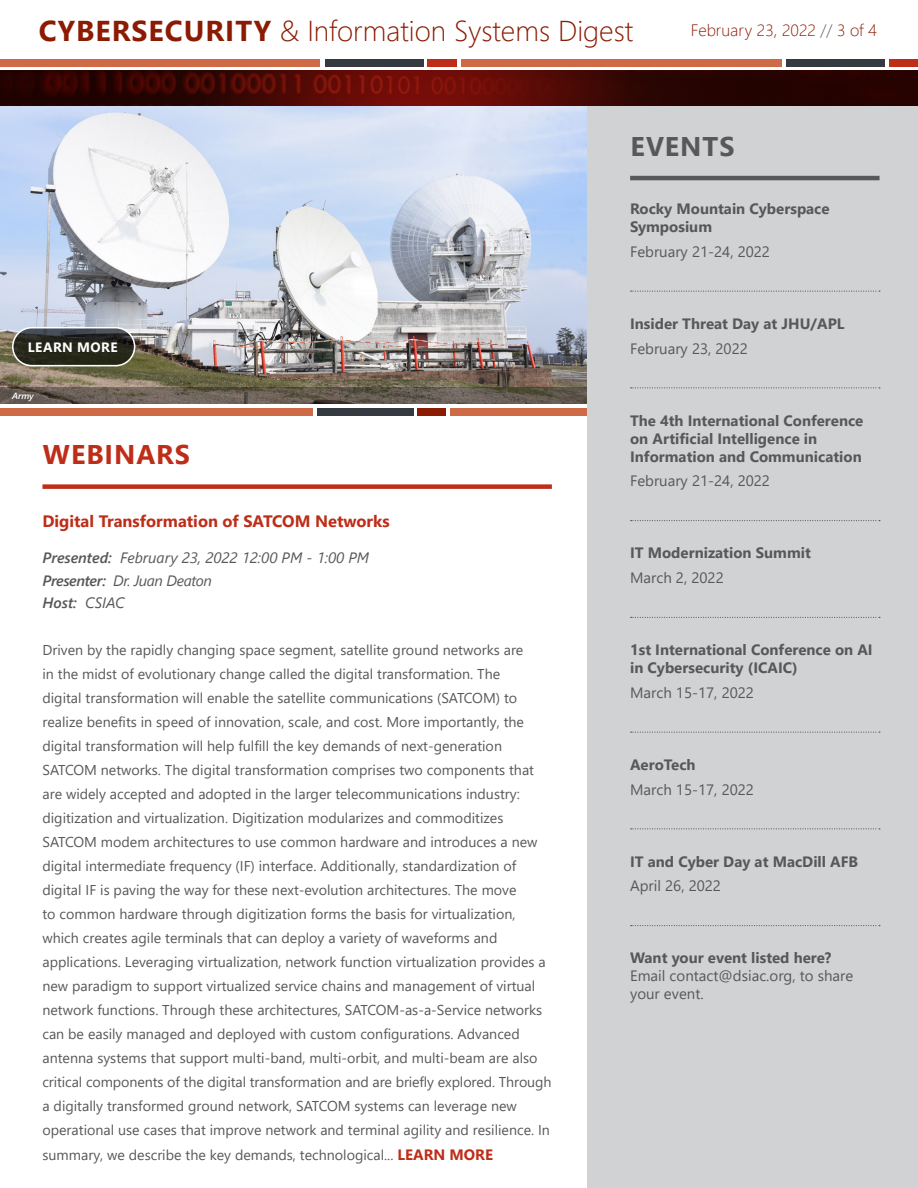
<style>
.page{position:relative;width:918px;height:1188px;background:#fff}
.page>*{position:absolute;margin:0;border:0;box-sizing:border-box;transform-origin:0 0}
.t1{font:300 28.65px "Segoe UI";color:#8b1b02}
.evet_details{font:700 27px "Segoe UI";letter-spacing:.035em;color:#be2d18}
.Heading_1_-_Gray{font:700 27px "Segoe UI";letter-spacing:.035em;color:#57585a}
.evet_details-2{font:700 16.5px "Segoe UI";color:#be2d18}
.t2{font:300 16.5px "Segoe UI";color:#8b1b02}
.Events_Header{font:700 15px/18px "Segoe UI";color:#57585a}
.event_details-underl{font:15px "Segoe UI";color:#57585a}
.evet_details-3{font:15px/18px "Segoe UI";color:#57585a}
.Heading_3_-_First_wo{font:italic 15px "Segoe UI";color:#57585a}
.Heading_3_-_First_wo-2{font:italic 15px "Segoe UI";letter-spacing:-.025em;color:#57585a}
.Heading_3_-_First_wo-3{font:italic 600 15px "Segoe UI";color:#57585a}
.Copy{font:14.25px/24px "Segoe UI";color:#57585a}
.evet_details-4{font:700 13.5px "Segoe UI";letter-spacing:.035em;color:#fff}
.evet_details-5{font:italic 600 9px "Segoe UI";color:#fff}
.s1{font-weight:700}
.s2{color:#57585a}
.s3{font-weight:600}
.s4{font-weight:400}
.s5{font-weight:700;font-size:15px;color:#be2d18}
</style>
<div class="page">
<img style="left:0;top:105px;width:588px;height:282px">
<div style="left:0;top:408px;width:313px;height:8px;background:#cf6a47"></div>
<div style="left:317px;top:408px;width:97px;height:8px;background:#343a40"></div>
<div style="left:418px;top:408px;width:28px;height:8px;background:#8b1b02"></div>
<div style="left:450px;top:408px;width:138px;height:8px;background:#cf6a47"></div>
<svg style="left:13px;top:328px;width:122px;height:38px;background:#2a2c23"></svg>
<div style="left:12px;top:327px;width:123px;height:39px;border:2px solid #fff;border-radius:19px"></div>
<svg style="left:0;top:387px;width:588px;height:17px;background:#645b50"></svg>
<div style="left:42px;top:484px;width:510px;height:5px;background:#be2d18"></div>
<div style="left:588px;top:106px;width:330px;height:1082px;background:#d1d2d4"></div>
<hr style="left:630px;top:176px;width:250px;height:4px;background:#57585a">
<svg style="left:631px;top:291px;width:249px;height:1px"></svg>
<svg style="left:631px;top:387px;width:249px;height:1px"></svg>
<svg style="left:631px;top:520px;width:249px;height:1px"></svg>
<svg style="left:631px;top:617px;width:249px;height:1px"></svg>
<svg style="left:631px;top:732px;width:249px;height:1px"></svg>
<svg style="left:631px;top:828px;width:249px;height:1px"></svg>
<svg style="left:631px;top:925px;width:249px;height:1px"></svg>
<img style="left:1px;top:71px;width:917px;height:34px">
<div style="left:0;top:59px;width:320px;height:7px;background:#cf6a47"></div>
<div style="left:325px;top:59px;width:99px;height:7px;background:#343a40"></div>
<div style="left:428px;top:59px;width:29px;height:7px;background:#be2d18"></div>
<div style="left:461px;top:59px;width:321px;height:7px;background:#cf6a47"></div>
<div style="left:786px;top:59px;width:99px;height:7px;background:#343a40"></div>
<div style="left:889px;top:59px;width:29px;height:7px;background:#be2d18"></div>
<h1 class="t1" style="left:39px;top:4px;width:596px"><span class="s1">CYBERSECURITY</span> &amp; Information Systems Digest</h1>
<p class="t2" style="left:691px;top:15px;width:188px">February 23, 2022 <span class="s2">//</span> 3 of 4</p>
<p class="Heading_1_-_Gray" style="left:631px;top:121px;width:105px">EVENTS</p>
<p class="evet_details-4" style="left:28px;top:334px;width:91px">LEARN MORE</p>
<p class="evet_details-5" style="left:12px;top:387px;width:23px">Army</p>
<p class="evet_details" style="left:43px;top:429px;width:149px">WEBINARS</p>
<p class="evet_details-2" style="left:42px;top:506px;width:349px">Digital Transformation of SATCOM Networks</p>
<p class="Heading_3_-_First_wo" style="left:42px;top:544px;width:328px"><span class="s3">Presented:</span> February 23, 2022 12:00 PM - 1:00 PM</p>
<p class="Heading_3_-_First_wo-2" style="left:42px;top:566px;width:171px"><span class="s3">Presenter:</span> Dr. Juan Deaton</p>
<p class="Heading_3_-_First_wo-3" style="left:42px;top:589px;width:84px">Host: <span class="s4">CSIAC</span></p>
<p class="Copy" style="left:42px;top:636px;width:511px">Driven by the rapidly changing space segment, satellite ground networks are<br>in the midst of evolutionary change called the digital transformation. The<br>digital transformation will enable the satellite communications (SATCOM) to realize benefits in speed of innovation, scale, and cost. More importantly, the digital transformation will help fulfill the key demands of next-generation SATCOM networks. The digital transformation comprises two components that are widely accepted and adopted in the larger telecommunications industry: digitization and virtualization. Digitization modularizes and commoditizes SATCOM modem architectures to use common hardware and introduces a new digital intermediate frequency (IF) interface. Additionally, standardization of digital IF is paving the way for these next-evolution architectures. The move<br>to common hardware through digitization forms the basis for virtualization, which creates agile terminals that can deploy a variety of waveforms and applications. Leveraging virtualization, network function virtualization provides a new paradigm to support virtualized service chains and management of virtual network functions. Through these architectures, SATCOM-as-a-Service networks can be easily managed and deployed with custom configurations. Advanced antenna systems that support multi-band, multi-orbit, and multi-beam are also critical components of the digital transformation and are briefly explored. Through a digitally transformed ground network, SATCOM systems can leverage new operational use cases that improve network and terminal agility and resilience. In</p>
<p class="Copy" style="left:42px;top:1142px;width:452px">summary, we describe the key demands, technological... <span class="s5">LEARN MORE</span></p>
<p class="Events_Header" style="left:630px;top:199px;width:201px">Rocky Mountain Cyberspace<br>Symposium</p>
<p class="event_details-underl" style="left:630px;top:237px;width:141px">February 21-24, 2022</p>
<p class="Events_Header" style="left:630px;top:313px;width:216px">Insider Threat Day at JHU/APL</p>
<p class="event_details-underl" style="left:630px;top:334px;width:119px">February 23, 2022</p>
<p class="Events_Header" style="left:630px;top:410px;width:235px">The 4th International Conference on Artificial Intelligence in<br>Information and Communication</p>
<p class="event_details-underl" style="left:630px;top:467px;width:141px">February 21-24, 2022</p>
<p class="Events_Header" style="left:630px;top:543px;width:182px">IT Modernization Summit</p>
<p class="event_details-underl" style="left:630px;top:564px;width:95px">March 2, 2022</p>
<p class="Events_Header" style="left:630px;top:640px;width:244px">1st International Conference on AI in Cybersecurity (ICAIC)</p>
<p class="event_details-underl" style="left:630px;top:678px;width:125px">March 15-17, 2022</p>
<p class="Events_Header" style="left:630px;top:754px;width:67px">AeroTech</p>
<p class="event_details-underl" style="left:630px;top:775px;width:125px">March 15-17, 2022</p>
<p class="Events_Header" style="left:630px;top:851px;width:230px">IT and Cyber Day at MacDill AFB</p>
<p class="event_details-underl" style="left:630px;top:872px;width:92px">April 26, 2022</p>
<p class="Events_Header" style="left:630px;top:948px;width:203px">Want your event listed here?</p>
<p class="evet_details-3" style="left:630px;top:966px;width:225px">Email contact@dsiac.org, to share your event.</p>
</div>
